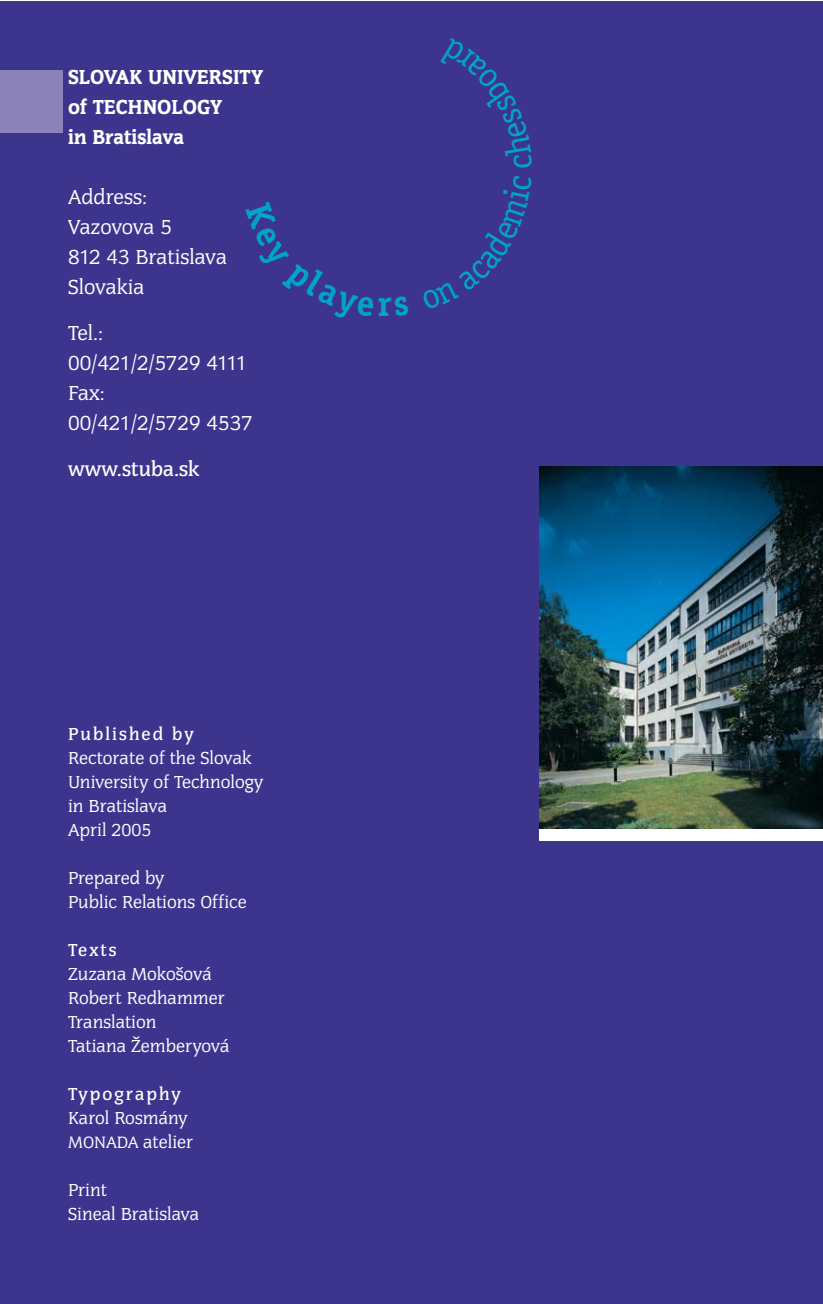
<style>
.page{position:relative;width:823px;height:1304px;background:#fff}
.page>*{position:absolute;margin:0;border:0;box-sizing:border-box;transform-origin:0 0}
.t1{font:700 36px "Officina Ser Itc TCE";color:#00a3c9}
.t2{font:21px/30px "Congress TCE";color:#fff}
.t3{font:900 21px/30px "Congress TCE";color:#fff}
.t4{font:500 21px "Congress TCE";color:#fff}
.t5{font:18px/24px "Congress TCE";color:#fff}
.s1{font-weight:500}
.s2{font-size:17px}
</style>
<div class="page">
<div style="left:0;top:2px;width:822px;height:1302px;background:#3d348e"></div>
<div style="left:539px;top:467px;width:283px;height:374px;background:#fff"></div>
<img style="left:539px;top:467px;width:283px;height:362px">
<div style="left:0;top:70px;width:62px;height:62px;background:#8b83ba"></div>
<p class="t3" style="left:68px;top:63px;width:196px">SLOVAK UNIVERSITY of TECHNOLOGY<br>in Bratislava</p>
<p class="t2" style="left:68px;top:182px;width:160px">Address:<br>Vazovova 5<br>812 43 Bratislava<br>Slovakia</p>
<p class="t2" style="left:68px;top:318px;width:186px">Tel.:<br>00/421/2/5729 4111<br>Fax:<br>00/421/2/5729 4537</p>
<p class="t4" style="left:68px;top:458px;width:133px">www.stuba.sk</p>
<p class="t5" style="left:68px;top:722px;width:196px"><span class="s1">Published by<br></span>Rectorate of the Slovak<br>University of Technology in Bratislava<br>April 2005</p>
<p class="t5" style="left:68px;top:866px;width:180px">Prepared by<br>Public Relations Office</p>
<p class="t5" style="left:68px;top:938px;width:163px"><span class="s1">Texts<br></span>Zuzana Mokošová<br>Robert Redhammer<br>Translation<br>Tatiana Žemberyová</p>
<p class="t5" style="left:68px;top:1082px;width:127px"><span class="s1">Typography<br></span>Karol Rosmány<br><span class="s2">MONADA</span> atelier</p>
<p class="t5" style="left:68px;top:1178px;width:133px">Print<br>Sineal Bratislava</p>
<p class="t1" style="left:377px;top:291px;width:16px">r</p>
</div>
